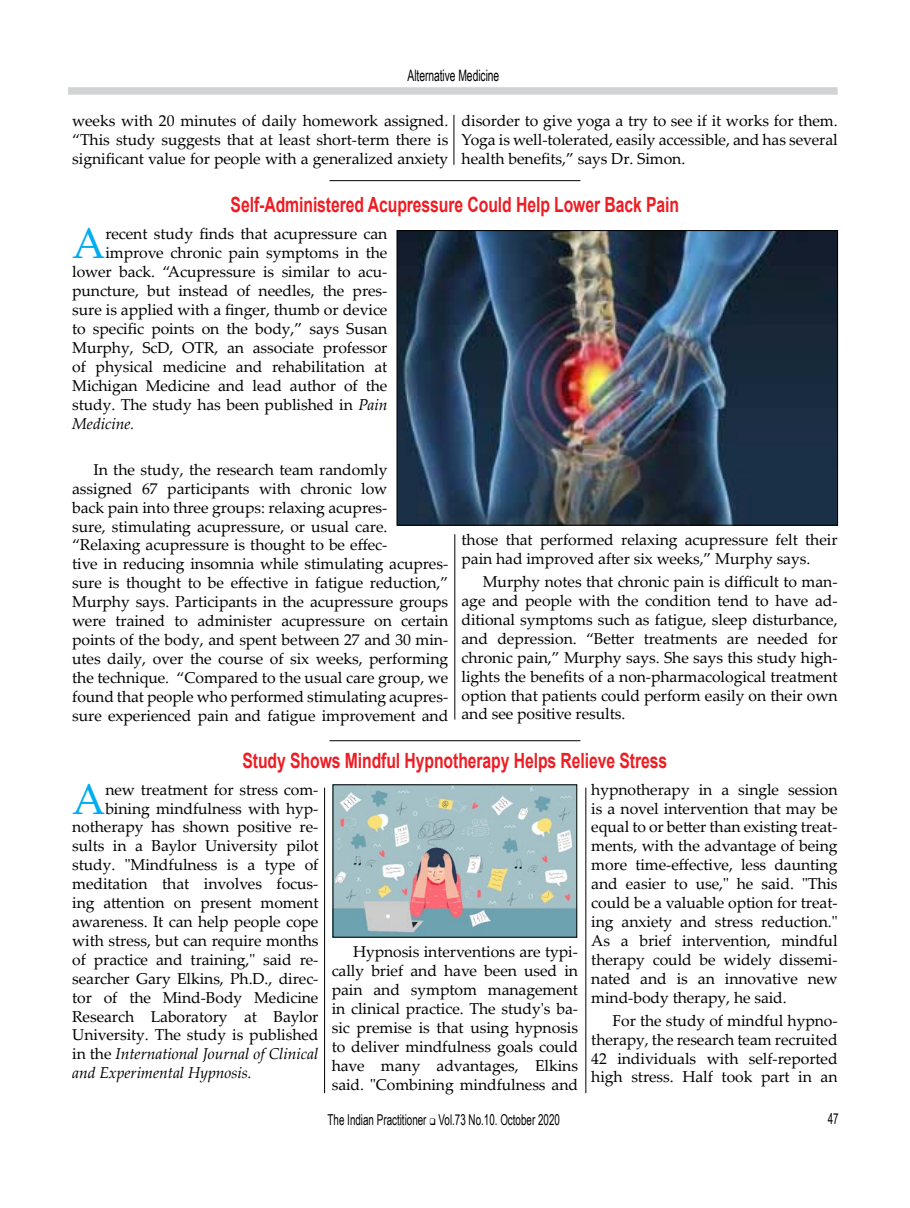
<style>
.page{position:relative;width:910px;height:1208px;background:#fff}
.page>*{position:absolute;margin:0;border:0;box-sizing:border-box;transform-origin:0 0}
._2_col{font:42.9px "Palatino Linotype";color:#00aeef}
._3_col{font:42.9px "Palatino Linotype";color:#00aeef}
.Subhead{font:700 21px "Arial";letter-spacing:-.005em;color:#ed1d24;scale:.75 1}
._2_col-2{font:15.75px/18.9px "Palatino Linotype";letter-spacing:-.005em;color:#000;text-align:justify}
._3_col-2{font:15.75px/18.9px "Palatino Linotype";letter-spacing:-.005em;color:#000;text-align:justify}
._3_col-3{font:italic 15.75px "Palatino Linotype";letter-spacing:-.005em;color:#000}
.t1{font:15.75px "Arial Narrow";letter-spacing:-.005em;color:#000;scale:.8 1}
._2_col-3{font:italic 15.75px "Palatino Linotype";letter-spacing:-.005em;color:#000}
.Body_Text{font:15px "Arial Narrow";color:#000;scale:.8 1}
.s1{font-style:italic}
.s2{font-style:normal}
</style>
<div class="page">
<div style="left:68px;top:87px;width:770px;height:8px;background:#d1d3d4"></div>
<hr style="left:330px;top:180px;width:250px;height:1px;background:#000">
<hr style="left:454px;top:115px;width:1px;height:50px;background:#000">
<img style="left:399px;top:232px;width:437px;height:291px">
<div style="left:397px;top:230px;width:441px;height:295px;border:1px solid #000"></div>
<hr style="left:455px;top:534px;width:1px;height:185px;background:#000">
<hr style="left:330px;top:740px;width:250px;height:1px;background:#000">
<img style="left:335px;top:786px;width:240px;height:149px">
<div style="left:333px;top:784px;width:244px;height:153px;border:1px solid #000"></div>
<hr style="left:324px;top:787px;width:1px;height:306px;background:#000">
<hr style="left:586px;top:787px;width:1px;height:306px;background:#000">
<p class="t1" style="left:407px;top:64px;width:116px">Alternative Medicine</p>
<p class="_2_col-2" style="left:72px;top:111px;width:378px">weeks with 20 minutes of daily homework assigned. “This study suggests that at least short-term there is significant value for people with a generalized anxiety</p>
<p class="_2_col-2" style="left:462px;top:111px;width:378px">disorder to give yoga a try to see if it works for them.<br>Yoga is well-tolerated, easily accessible, and has several health benefits,” says Dr. Simon.</p>
<p class="Subhead" style="left:231px;top:190px;width:599px">Self-Administered Acupressure Could Help Lower Back Pain</p>
<p class="_2_col" style="left:72px;top:213px;width:35px">A</p>
<p class="_2_col-2" style="left:105px;top:224px;width:284px">recent study finds that acupressure can</p>
<p class="_2_col-2" style="left:105px;top:243px;width:284px">improve chronic pain symptoms in the</p>
<p class="_2_col-2" style="left:72px;top:262px;width:317px">lower back. “Acupressure is similar to acu-</p>
<p class="_2_col-2" style="left:72px;top:281px;width:317px">puncture, but instead of needles, the pres-</p>
<p class="_2_col-2" style="left:72px;top:300px;width:317px">sure is applied with a finger, thumb or device</p>
<p class="_2_col-2" style="left:72px;top:318px;width:317px">to specific points on the body,” says Susan</p>
<p class="_2_col-2" style="left:72px;top:337px;width:317px">Murphy, ScD, OTR, an associate professor</p>
<p class="_2_col-2" style="left:72px;top:356px;width:317px">of physical medicine and rehabilitation at</p>
<p class="_2_col-2" style="left:72px;top:375px;width:317px">Michigan Medicine and lead author of the</p>
<p class="_2_col-2" style="left:72px;top:394px;width:317px">study. The study has been published in <span class="s1">Pain</span></p>
<p class="_2_col-3" style="left:72px;top:412px;width:64px">Medicine.</p>
<p class="_2_col-2" style="left:72px;top:459px;width:378px;text-align:left;text-indent:21px">In the study, the research team randomly assigned 67 participants with chronic low<br>back pain into three groups: relaxing acupres-<br>sure, stimulating acupressure, or usual care. “Relaxing acupressure is thought to be effec-<br>tive in reducing insomnia while stimulating acupres&shy;sure is thought to be effective in fatigue reduction,” Murphy says. Participants in the acupressure groups were trained to administer acupressure on certain points of the body, and spent between 27 and 30 min&shy;utes daily, over the course of six weeks, performing the technique. “Compared to the usual care group, we found that people who performed stimulating acupres&shy;sure experienced pain and fatigue improvement and</p>
<p class="_2_col-2" style="left:461px;top:529px;width:378px">those that performed relaxing acupressure felt their pain had improved after six weeks,” Murphy says.</p>
<p class="_2_col-2" style="left:461px;top:571px;width:378px;text-indent:21px">Murphy notes that chronic pain is difficult to man&shy;age and people with the condition tend to have ad&shy;ditional symptoms such as fatigue, sleep disturbance, and depression. “Better treatments are needed for chronic pain,” Murphy says. She says this study high&shy;lights the benefits of a non-pharmacological treatment option that patients could perform easily on their own and see positive results.</p>
<p class="Subhead" style="left:242px;top:746px;width:568px">Study Shows Mindful Hypnotherapy Helps Relieve Stress</p>
<p class="_3_col" style="left:72px;top:768px;width:35px">A</p>
<p class="_3_col-2" style="left:105px;top:779px;width:215px">new treatment for stress com-</p>
<p class="_3_col-2" style="left:105px;top:798px;width:215px">bining mindfulness with hyp-</p>
<p class="_3_col-2" style="left:72px;top:817px;width:248px">notherapy has shown positive re-</p>
<p class="_3_col-2" style="left:72px;top:836px;width:248px">sults in a Baylor University pilot</p>
<p class="_3_col-2" style="left:72px;top:855px;width:248px">study. "Mindfulness is a type of</p>
<p class="_3_col-2" style="left:72px;top:873px;width:248px">meditation that involves focus-</p>
<p class="_3_col-2" style="left:72px;top:892px;width:248px">ing attention on present moment</p>
<p class="_3_col-2" style="left:72px;top:911px;width:248px">awareness. It can help people cope</p>
<p class="_3_col-2" style="left:72px;top:930px;width:248px">with stress, but can require months</p>
<p class="_3_col-2" style="left:72px;top:949px;width:248px">of practice and training," said re-</p>
<p class="_3_col-2" style="left:72px;top:968px;width:248px">searcher Gary Elkins, Ph.D., direc-</p>
<p class="_3_col-2" style="left:72px;top:987px;width:248px">tor of the Mind-Body Medicine</p>
<p class="_3_col-2" style="left:72px;top:1006px;width:248px">Research Laboratory at Baylor</p>
<p class="_3_col-2" style="left:72px;top:1025px;width:248px">University. The study is published</p>
<p class="_3_col-3" style="left:72px;top:1042px;width:248px"><span class="s2">in the</span> International Journal of Clinical</p>
<p class="_3_col-3" style="left:72px;top:1061px;width:181px">and Experimental Hypnosis.</p>
<p class="_3_col-2" style="left:332px;top:942px;width:248px;text-indent:21px">Hypnosis interventions are typi&shy;cally brief and have been used in pain and symptom management in clinical practice. The study's ba&shy;sic premise is that using hypnosis to deliver mindfulness goals could have many advantages, Elkins said. "Combining mindfulness and</p>
<p class="Body_Text" style="left:328px;top:1109px;width:292px">The Indian Practitioner ❑ Vol.73 No.10. October 2020</p>
<p class="_3_col-2" style="left:591px;top:779px;width:248px">hypnotherapy in a single session is a novel intervention that may be equal to or better than existing treat&shy;ments, with the advantage of being more time-effective, less daunting and easier to use," he said. "This could be a valuable option for treat&shy;ing anxiety and stress reduction." As a brief intervention, mindful therapy could be widely dissemi&shy;nated and is an innovative new mind-body therapy, he said.</p>
<p class="_3_col-2" style="left:591px;top:1010px;width:248px;text-indent:21px">For the study of mindful hypno&shy;therapy, the research team recruited 42 individuals with self-reported high stress. Half took part in an</p>
<p class="Body_Text" style="left:828px;top:1107px;width:15px">47</p>
</div>
